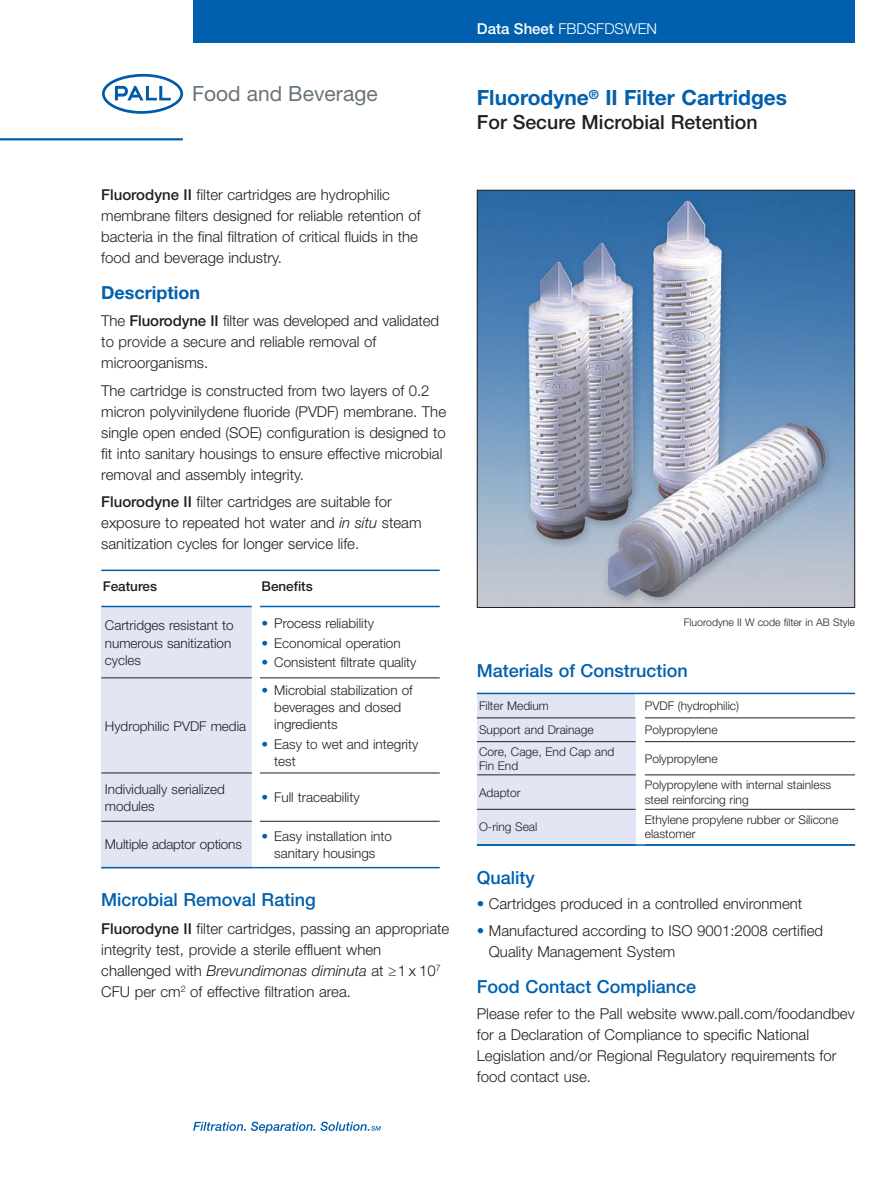
<style>
.page{position:relative;width:893px;height:1187px;background:#fff}
.page>*{position:absolute;margin:0;border:0;box-sizing:border-box;transform-origin:0 0}
.t1{font:700 21px "Helvetica Neue";color:#0060ae}
.t2{font:21px "Helvetica Neue";letter-spacing:.005em;color:#68737a}
.t3{font:500 19.5px "Helvetica Neue LT Std";color:#231f20}
.t4{font:500 18px "Helvetica Neue LT Std";color:#0060ae}
.t5{font:700 18px "Helvetica Neue";color:#0060ae}
.t6{font:300 15px/21px "Helvetica Neue LT Std";color:#231f20}
.t7{font:300 15px/21px "Helvetica Neue";color:#231f20}
.t8{font:300 15px "Helvetica Neue LT Std";color:#fff}
.t9{font:300 13.5px/17.2px "Helvetica Neue";color:#231f20}
.t10{font:500 13.5px "Helvetica Neue LT Std";color:#231f20}
.t11{font:300 12px/14.2px "Helvetica Neue";color:#231f20}
.t12{font:300 10.5px "Helvetica Neue";color:#231f20}
.s1{font-weight:500}
.s2{font-style:italic}
.s3{color:#0060ae}
</style>
<div class="page">
<div style="left:193px;top:0;width:662px;height:42px;background:#0060ae"></div>
<svg style="left:102px;top:74px;width:81px;height:40px"></svg>
<hr style="left:0;top:138px;width:183px;height:2px;background:#0060ae">
<img style="left:479px;top:192px;width:374px;height:413px">
<div style="left:477px;top:190px;width:378px;height:417px;border:1px solid #231f20"></div>
<svg style="left:193px;top:1121px;width:188px;height:11px"></svg>
<div style="left:101px;top:606px;width:151px;height:71px;background:#e2e5f4"></div>
<div style="left:101px;top:677px;width:151px;height:96px;background:#e2e5f4"></div>
<div style="left:101px;top:773px;width:151px;height:48px;background:#e2e5f4"></div>
<div style="left:101px;top:821px;width:151px;height:47px;background:#e2e5f4"></div>
<hr style="left:101px;top:569px;width:339px;height:2px;background:#0060ae">
<hr style="left:101px;top:605px;width:339px;height:2px;background:#0060ae">
<hr style="left:101px;top:677px;width:339px;height:1px;background:#231f20">
<hr style="left:101px;top:772px;width:339px;height:1px;background:#231f20">
<hr style="left:101px;top:821px;width:339px;height:1px;background:#231f20">
<hr style="left:101px;top:866px;width:339px;height:2px;background:#0060ae">
<div style="left:252px;top:603px;width:8px;height:263px;background:#fff"></div>
<div style="left:477px;top:693px;width:159px;height:24px;background:#e2e5f4"></div>
<div style="left:477px;top:717px;width:159px;height:24px;background:#e2e5f4"></div>
<div style="left:477px;top:741px;width:159px;height:33px;background:#e2e5f4"></div>
<div style="left:477px;top:774px;width:159px;height:35px;background:#e2e5f4"></div>
<div style="left:477px;top:809px;width:159px;height:36px;background:#e2e5f4"></div>
<hr style="left:477px;top:692px;width:378px;height:2px;background:#0060ae">
<hr style="left:477px;top:717px;width:159px;height:1px;background:#231f20">
<hr style="left:645px;top:717px;width:210px;height:1px;background:#231f20">
<hr style="left:477px;top:741px;width:159px;height:1px;background:#231f20">
<hr style="left:645px;top:741px;width:210px;height:1px;background:#231f20">
<hr style="left:645px;top:774px;width:210px;height:1px;background:#231f20">
<hr style="left:477px;top:809px;width:159px;height:1px;background:#231f20">
<hr style="left:645px;top:809px;width:210px;height:1px;background:#231f20">
<hr style="left:477px;top:774px;width:159px;height:1px;background:#231f20">
<hr style="left:477px;top:844px;width:378px;height:1px;background:#0060ae">
<h1 class="t2" style="left:192px;top:86px;width:187px">Food and Beverage</h1>
<p class="t6" style="left:101px;top:186px;width:321px"><span class="s1">Fluorodyne II</span> filter cartridges are hydrophilic membrane filters designed for reliable retention of bacteria in the final filtration of critical fluids in the food and beverage industry.</p>
<p class="t5" style="left:101px;top:286px;width:100px">Description</p>
<p class="t6" style="left:101px;top:312px;width:339px">The <span class="s1">Fluorodyne II</span> filter was developed and validated to provide a secure and reliable removal of microorganisms.</p>
<p class="t6" style="left:101px;top:381px;width:346px">The cartridge is constructed from two layers of 0.2 micron polyvinilydene fluoride (PVDF) membrane. The single open ended (SOE) configuration is designed to fit into sanitary housings to ensure effective microbial removal and assembly integrity.</p>
<p class="t6" style="left:101px;top:493px;width:322px"><span class="s1">Fluorodyne II</span> filter cartridges are suitable for exposure to repeated hot water and <span class="s2">in situ</span> steam sanitization cycles for longer service life.</p>
<p class="t10" style="left:103px;top:581px;width:56px">Features</p>
<p class="t10" style="left:262px;top:581px;width:53px">Benefits</p>
<p class="t9" style="left:105px;top:618px;width:130px">Cartridges resistant to numerous sanitization cycles</p>
<p class="t9" style="left:262px;top:616px;width:114px"><span class="s3">•</span> Process reliability</p>
<p class="t9" style="left:262px;top:635px;width:141px"><span class="s3">•</span> Economical operation</p>
<p class="t9" style="left:262px;top:654px;width:157px"><span class="s3">•</span> Consistent filtrate quality</p>
<p class="t9" style="left:105px;top:718px;width:143px">Hydrophilic PVDF media</p>
<p class="t9" style="left:274px;top:682px;width:140px;text-indent:-13px"><span class="s3">•</span> Microbial stabilization of beverages and dosed ingredients</p>
<p class="t9" style="left:274px;top:736px;width:146px;text-indent:-13px"><span class="s3">•</span> Easy to wet and integrity test</p>
<p class="t9" style="left:105px;top:781px;width:121px">Individually serialized modules</p>
<p class="t9" style="left:262px;top:790px;width:100px"><span class="s3">•</span> Full traceability</p>
<p class="t9" style="left:105px;top:837px;width:138px">Multiple adaptor options</p>
<p class="t9" style="left:262px;top:828px;width:132px;text-align:center"><span class="s3">•</span> Easy installation into sanitary housings</p>
<p class="t4" style="left:101px;top:893px;width:216px">Microbial Removal Rating</p>
<p class="t6" style="left:101px;top:919px;width:350px"><span class="s1">Fluorodyne II</span> filter cartridges, passing an appropriate integrity test, provide a sterile effluent when challenged with <span class="s2">Brevundimonas diminuta</span> at ≥1 x 10<sup>7<br></sup>CFU per cm<sup>2</sup> of effective filtration area.</p>
<p class="t8" style="left:477px;top:24px;width:182px"><span class="s1">Data Sheet</span> FBDSFDSWEN</p>
<h1 class="t1" style="left:477px;top:90px;width:312px">Fluorodyne<sup>®</sup> II Filter Cartridges</h1>
<h2 class="t3" style="left:477px;top:115px;width:282px">For Secure Microbial Retention</h2>
<p class="t12" style="left:684px;top:618px;width:173px">Fluorodyne II W code filter in AB Style</p>
<p class="t4" style="left:477px;top:664px;width:213px">Materials of Construction</p>
<p class="t11" style="left:479px;top:700px;width:71px">Filter Medium</p>
<p class="t11" style="left:645px;top:700px;width:96px">PVDF (hydrophilic)</p>
<p class="t11" style="left:479px;top:724px;width:116px">Support and Drainage</p>
<p class="t11" style="left:645px;top:724px;width:74px">Polypropylene</p>
<p class="t11" style="left:479px;top:745px;width:137px">Core, Cage, End Cap and<br>Fin End</p>
<p class="t11" style="left:645px;top:752px;width:74px">Polypropylene</p>
<p class="t11" style="left:479px;top:786px;width:43px">Adaptor</p>
<p class="t11" style="left:645px;top:779px;width:188px">Polypropylene with internal stainless steel reinforcing ring</p>
<p class="t11" style="left:479px;top:821px;width:60px">O-ring Seal</p>
<p class="t11" style="left:645px;top:813px;width:195px">Ethylene propylene rubber or Silicone elastomer</p>
<p class="t4" style="left:477px;top:870px;width:60px">Quality</p>
<p class="t7" style="left:477px;top:894px;width:327px"><span class="s3">•</span> Cartridges produced in a controlled environment</p>
<p class="t7" style="left:489px;top:921px;width:336px;text-indent:-12px"><span class="s3">•</span> Manufactured according to ISO 9001:2008 certified<br>Quality Management System</p>
<p class="t4" style="left:477px;top:980px;width:221px">Food Contact Compliance</p>
<p class="t6" style="left:477px;top:1004px;width:379px">Please refer to the Pall website www.pall.com/foodandbev for a Declaration of Compliance to specific National Legislation and/or Regional Regulatory requirements for food contact use.</p>
</div>
